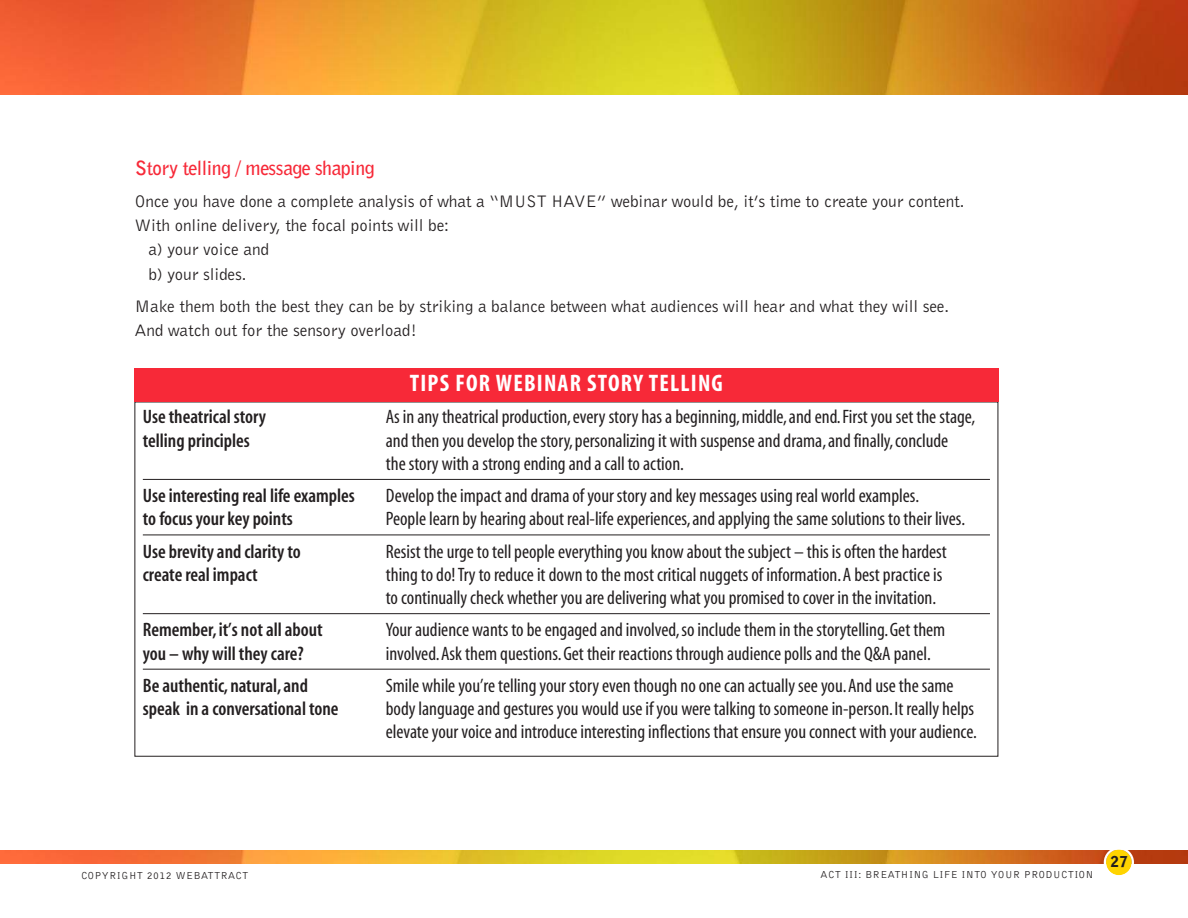
<style>
.page{position:relative;width:1188px;height:918px;background:#fff}
.page>*{position:absolute;margin:0;border:0;box-sizing:border-box;transform-origin:0 0}
.t1{font:700 condensed 24px "Myriad";letter-spacing:.05em;color:#fff}
.t2{font:condensed 19.5px/23.2px "Myriad";color:#231f20}
.t3{font:600 condensed 19.5px "Myriad";color:#231f20}
.t4{font:700 19.5px "Bell Gothic BT";letter-spacing:-.02em;color:#f72938}
.t5{font:17.25px/23.2px "Bell Gothic BT";letter-spacing:-.005em;color:#231f20}
.t6{font:900 15px "Bell Gothic BT";color:#231f20}
.t7{font:10.5px "Bell Gothic BT";letter-spacing:.05em;color:#231f20}
</style>
<div class="page">
<img style="left:0;top:0;width:1188px;height:94px">
<img style="left:0;top:850px;width:1188px;height:14px">
<svg style="left:1104px;top:849px;width:30px;height:27px"></svg>
<hr style="left:143px;top:479px;width:847px;height:1px;background:#231f20">
<hr style="left:143px;top:534px;width:847px;height:1px;background:#231f20">
<hr style="left:143px;top:613px;width:847px;height:1px;background:#231f20">
<hr style="left:143px;top:669px;width:847px;height:1px;background:#231f20">
<div style="left:134px;top:368px;width:864px;height:34px;background:#f72938"></div>
<p class="t4" style="left:135px;top:161px;width:241px">Story telling / message shaping</p>
<p class="t5" style="left:135px;top:191px;width:831px">Once you have done a complete analysis of what a “MUST HAVE” webinar would be, it’s time to create your content.</p>
<p class="t5" style="left:135px;top:214px;width:316px">With online delivery, the focal points will be:</p>
<p class="t5" style="left:148px;top:239px;width:122px">a) your voice and</p>
<p class="t5" style="left:148px;top:264px;width:100px">b) your slides.</p>
<p class="t5" style="left:135px;top:296px;width:816px">Make them both the best they can be by striking a balance between what audiences will hear and what they will see.<br>And watch out for the sensory overload!</p>
<p class="t1" style="left:410px;top:375px;width:315px">TIPS FOR WEBINAR STORY TELLING</p>
<p class="t3" style="left:143px;top:410px;width:125px">Use theatrical story</p>
<p class="t2" style="left:386px;top:407px;width:591px">As in any theatrical production,every story has a beginning,middle,and end.First youset the stage,</p>
<p class="t3" style="left:143px;top:434px;width:109px">telling principles</p>
<p class="t2" style="left:386px;top:430px;width:564px">and then youdevelop the story,personalizing it with suspense and drama,and finally,conclude the story with astrong ending and a call to action.</p>
<p class="t3" style="left:143px;top:489px;width:213px">Use interesting real life examples</p>
<p class="t2" style="left:386px;top:486px;width:535px">Develop the impact and drama ofyour story and key messages using real world examples.</p>
<p class="t3" style="left:143px;top:512px;width:152px">to focus your key points</p>
<p class="t2" style="left:386px;top:509px;width:581px">People learn by hearing about real-life experiences,and applying the same solutions to their lives.</p>
<p class="t3" style="left:143px;top:545px;width:160px">Use brevity and clarity to</p>
<p class="t2" style="left:386px;top:541px;width:562px">Resist the urge totell people everything youknow about the subject – this is often the hardest</p>
<p class="t3" style="left:143px;top:568px;width:116px">create real impact</p>
<p class="t2" style="left:386px;top:565px;width:558px">thing todo!Try toreduce it down to the most critical nuggets of information.A best practice is to continually check whether you are delivering what you promised tocover in the invitation.</p>
<p class="t3" style="left:143px;top:623px;width:181px">Remember, it’s not all about</p>
<p class="t2" style="left:386px;top:620px;width:561px">Your audience wants to be engaged and involved,so include them in the storytelling.Get them</p>
<p class="t3" style="left:143px;top:647px;width:162px">you – why will they care?</p>
<p class="t2" style="left:386px;top:643px;width:547px">involved.Ask themquestions.Get their reactions through audience polls and the Q&amp;A panel.</p>
<p class="t3" style="left:143px;top:679px;width:167px">Be authentic, natural,and</p>
<p class="t2" style="left:386px;top:676px;width:569px">Smile while you’re telling your story even though noone can actually see you.And use the same</p>
<p class="t3" style="left:143px;top:702px;width:197px">speak in a conversational tone</p>
<p class="t2" style="left:386px;top:699px;width:593px">body language and gestures you would use if you were talking tosomeone in-person.It really helps elevate your voice and introduce interesting inflections that ensure you connect with your audience.</p>
<p class="t7" style="left:81px;top:871px;width:169px">COPYRIGHT 2012 WEBATTRACT</p>
<p class="t7" style="left:821px;top:871px;width:274px">ACT III: BREATHING LIFE INTO YOUR PRODUCTION</p>
<p class="t6" style="left:1110px;top:856px;width:19px">27</p>
</div>
